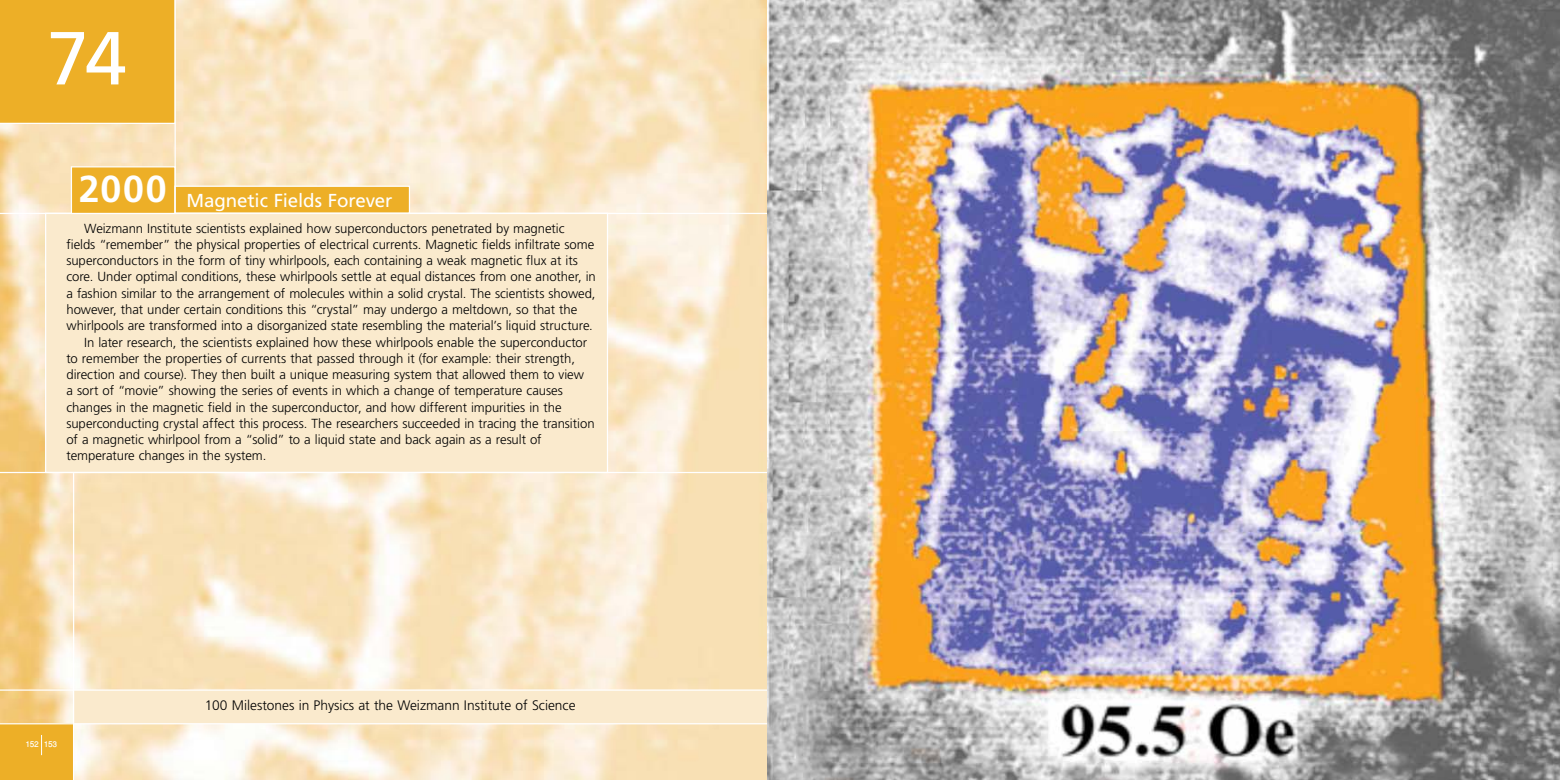
<style>
.page{position:relative;width:1560px;height:780px;background:#fff}
.page>*{position:absolute;margin:0;border:0;box-sizing:border-box;transform-origin:0 0}
.t1{font:75px "Frutiger";color:#fff}
.t2{font:700 37.5px "Frutiger";color:#fff}
.t3{font:18.75px "Frutiger";letter-spacing:-.005em;color:#fff}
.t4{font:300 13.75px "Frutiger";color:#000}
.t5{font:300 13.12px "Frutiger";letter-spacing:-.005em;color:#000}
.t6{font:500 11.25px "Win Soft Pro";color:#fff}
</style>
<div class="page">
<img style="left:0;top:0;width:767px;height:780px">
<div style="left:0;top:723px;width:72px;height:57px;background:#edaf27"></div>
<svg style="left:41px;top:735px;width:1px;height:20px"></svg>
<div style="left:45px;top:213px;width:563px;height:260px;background:#faeacd;border:1px solid #fff"></div>
<hr style="left:0;top:213px;width:797px;height:1px;background:#fff">
<hr style="left:0;top:472px;width:798px;height:1px;background:#fff">
<div style="left:74px;top:690px;width:727px;height:33px;background:#faeacd"></div>
<hr style="left:0;top:689px;width:803px;height:1px;background:#fff">
<hr style="left:0;top:723px;width:804px;height:1px;background:#fff">
<div style="left:0;top:0;width:174px;height:124px;background:#edaf27"></div>
<div style="left:71px;top:166px;width:105px;height:48px;background:#edaf27;border:1px solid #fff"></div>
<div style="left:174px;top:185px;width:236px;height:29px;background:#edaf27;border:1px solid #fff"></div>
<hr style="left:174px;top:0;width:2px;height:213px;background:#fff">
<hr style="left:73px;top:473px;width:1px;height:307px;background:#fff">
<img style="left:767px;top:0;width:792px;height:780px">
<h1 class="t1" style="left:47px;top:14px;width:81px">74</h1>
<h2 class="t2" style="left:79px;top:166px;width:89px">2000</h2>
<h3 class="t3" style="left:186px;top:189px;width:207px">Magnetic Fields Forever</h3>
<p class="t5" style="left:84px;top:221px;width:482px">Weizmann Institute scientists explained how superconductors penetrated by magnetic</p>
<p class="t5" style="left:66px;top:237px;width:529px">fields “remember” the physical properties of electrical currents. Magnetic fields infiltrate some</p>
<p class="t5" style="left:66px;top:253px;width:513px">superconductors in the form of tiny whirlpools, each containing a weak magnetic flux at its</p>
<p class="t5" style="left:66px;top:269px;width:531px">core. Under optimal conditions, these whirlpools settle at equal distances from one another in,</p>
<p class="t5" style="left:66px;top:286px;width:530px">a fashion similar to the arrangement of molecules within a solid crystal. The scientists showed,</p>
<p class="t5" style="left:66px;top:302px;width:512px">however, that under certain conditions this “crystal” may undergo a meltdown, so that the</p>
<p class="t5" style="left:66px;top:318px;width:528px">whirlpools are transformed into a disorganized state resembling the material s’ liquid structure.</p>
<p class="t5" style="left:84px;top:334px;width:504px">In later research, the scientists explained how these whirlpools enable the superconductor</p>
<p class="t5" style="left:66px;top:351px;width:510px">to remember the properties of currents that passed through it (for example: their strength,</p>
<p class="t5" style="left:66px;top:367px;width:519px">direction and course .) They then built a unique measuring system that allowed them to view</p>
<p class="t5" style="left:66px;top:383px;width:498px">a sort of “movie” showing the series of events in which a change of temperature causes</p>
<p class="t5" style="left:66px;top:399px;width:496px">changes in the magnetic field in the superconductor, and how different impurities in the</p>
<p class="t5" style="left:66px;top:416px;width:529px">superconducting crystal affect this process. The researchers succeeded in tracing the transition</p>
<p class="t5" style="left:66px;top:432px;width:476px">of a magnetic whirlpool from a “solid” to a liquid state and back again as a result of</p>
<p class="t5" style="left:66px;top:448px;width:201px">temperature changes in the system.</p>
<p class="t6" style="left:25px;top:736px;width:34px">152 153</p>
<p class="t4" style="left:205px;top:697px;width:372px">100 Milestones in Physics at the Weizmann Institute of Science</p>
</div>
